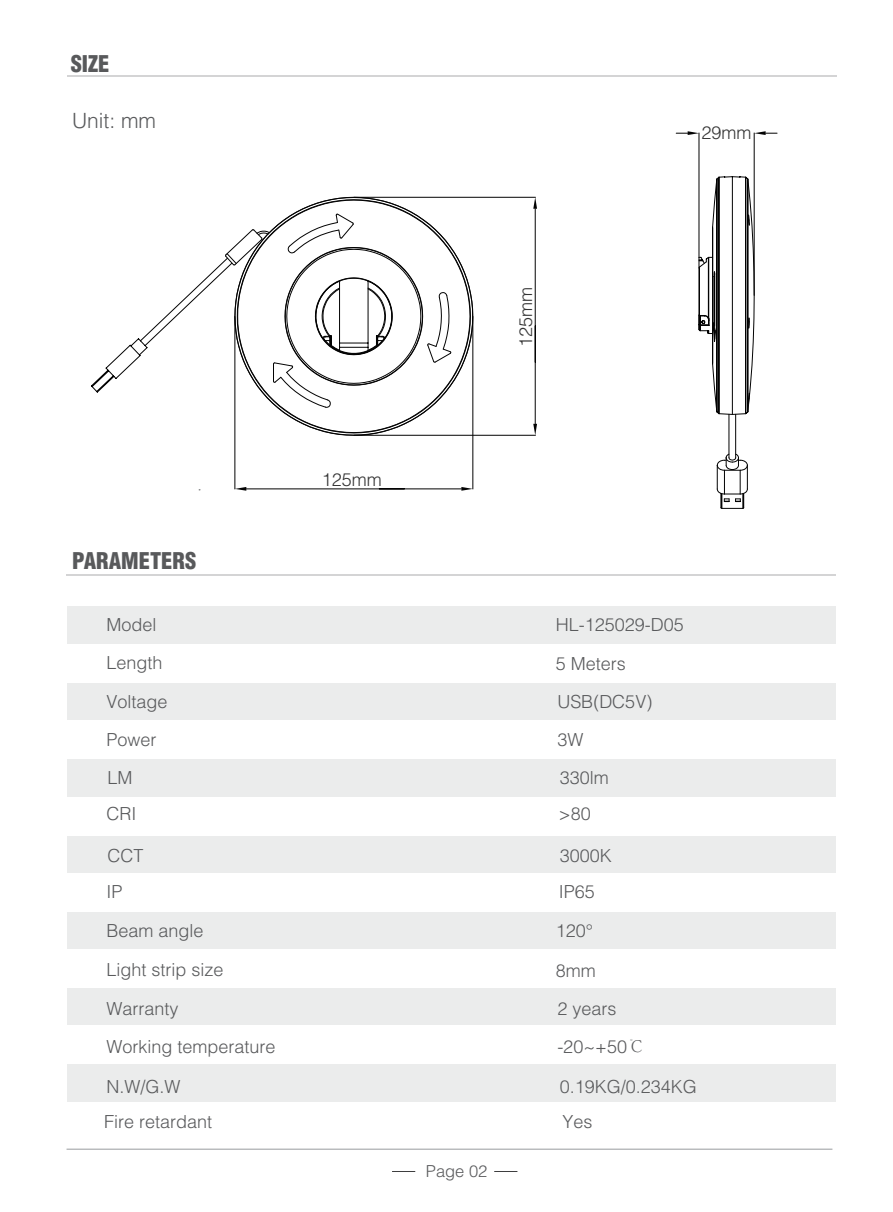
<style>
.page{position:relative;width:893px;height:1212px;background:#fff}
.page>*{position:absolute;margin:0;border:0;box-sizing:border-box;transform-origin:0 0}
.t1{font:900 condensed 22.5px "Helvetica";color:#58595b}
.t2{font:300 21px "Helvetica";color:#595a5c}
.t3{font:300 18px/38.2px "Helvetica";color:#595a5c}
.t4{font:300 18px "Helvetica";color:#343434}
.t5{font:300 16.5px "Helvetica";color:#595a5c}
.s1{font-family:"Adobe Song Std"}
</style>
<div class="page">
<hr style="left:67px;top:1149px;width:765px;height:1px;background:#999b9e">
<svg style="left:392px;top:1171px;width:23px;height:1px"></svg>
<svg style="left:494px;top:1171px;width:23px;height:1px"></svg>
<hr style="left:67px;top:75px;width:769px;height:2px;background:#d4d4d5">
<hr style="left:66px;top:574px;width:770px;height:2px;background:#d4d4d5">
<div style="left:67px;top:1063px;width:769px;height:38px;background:#ebecec"></div>
<div style="left:67px;top:987px;width:769px;height:38px;background:#ebecec"></div>
<div style="left:67px;top:911px;width:769px;height:38px;background:#ebecec"></div>
<div style="left:67px;top:835px;width:769px;height:38px;background:#ebecec"></div>
<div style="left:67px;top:759px;width:769px;height:38px;background:#ebecec"></div>
<div style="left:67px;top:683px;width:769px;height:38px;background:#ebecec"></div>
<div style="left:67px;top:606px;width:769px;height:39px;background:#ebecec"></div>
<svg style="left:91px;top:260px;width:134px;height:133px"></svg>
<svg style="left:328px;top:197px;width:145px;height:238px"></svg>
<svg style="left:277px;top:200px;width:193px;height:233px"></svg>
<hr style="left:235px;top:316px;width:1px;height:173px;background:#030303">
<hr style="left:473px;top:316px;width:1px;height:173px;background:#030303">
<hr style="left:246px;top:489px;width:158px;height:1px;background:#030303">
<hr style="left:379px;top:489px;width:82px;height:1px;background:#030303">
<svg style="left:235px;top:487px;width:11px;height:4px"></svg>
<svg style="left:461px;top:487px;width:12px;height:4px"></svg>
<hr style="left:354px;top:197px;width:181px;height:1px;background:#030303">
<hr style="left:354px;top:435px;width:181px;height:1px;background:#030303">
<hr style="left:535px;top:209px;width:1px;height:153px;background:#030303">
<hr style="left:535px;top:326px;width:1px;height:98px;background:#030303">
<svg style="left:533px;top:197px;width:4px;height:12px"></svg>
<svg style="left:533px;top:424px;width:4px;height:11px"></svg>
<svg style="left:698px;top:176px;width:56px;height:333px"></svg>
<hr style="left:699px;top:133px;width:1px;height:124px;background:#030303">
<hr style="left:754px;top:133px;width:1px;height:162px;background:#030303">
<svg style="left:676px;top:131px;width:23px;height:4px"></svg>
<svg style="left:754px;top:131px;width:23px;height:4px"></svg>
<svg style="left:225px;top:222px;width:226px;height:186px"></svg>
<p class="t1" style="left:71px;top:49px;width:40px">SIZE</p>
<p class="t2" style="left:72px;top:108px;width:86px">Unit: mm</p>
<p class="t4" style="left:702px;top:121px;width:52px">29mm</p>
<p class="t1" style="left:72px;top:547px;width:126px">PARAMETERS</p>
<p class="t3" style="left:107px;top:606px;width:63px">Model<br>Length<br>Voltage<br>Power</p>
<p class="t4" style="left:322px;top:468px;width:62px">125mm</p>
<p class="t4" style="left:515px;top:347px;width:62px;rotate:-90deg">125mm</p>
<p class="t3" style="left:556px;top:606px;width:130px">HL-125029-D05</p>
<p class="t3" style="left:556px;top:644px;width:72px">5 Meters</p>
<p class="t3" style="left:557px;top:682px;width:96px">USB(DC5V)<br>3W</p>
<p class="t3" style="left:108px;top:758px;width:27px">LM</p>
<p class="t3" style="left:560px;top:758px;width:51px">330lm</p>
<p class="t3" style="left:107px;top:794px;width:32px">CRI</p>
<p class="t3" style="left:559px;top:794px;width:33px">&gt;80</p>
<p class="t3" style="left:108px;top:837px;width:37px">CCT</p>
<p class="t3" style="left:560px;top:837px;width:54px">3000K</p>
<p class="t3" style="left:107px;top:873px;width:18px">IP</p>
<p class="t3" style="left:559px;top:873px;width:38px">IP65</p>
<p class="t3" style="left:107px;top:911px;width:99px">Beam angle</p>
<p class="t3" style="left:107px;top:951px;width:119px">Light strip size</p>
<p class="t3" style="left:556px;top:911px;width:39px">120°</p>
<p class="t3" style="left:556px;top:951px;width:41px">8mm</p>
<p class="t3" style="left:107px;top:989px;width:74px">Warranty</p>
<p class="t3" style="left:557px;top:989px;width:61px">2 years</p>
<p class="t3" style="left:107px;top:1027px;width:171px">Working temperature</p>
<p class="t3" style="left:557px;top:1027px;width:89px">-20~+50<span class="s1">℃</span></p>
<p class="t3" style="left:107px;top:1067px;width:76px">N.W/G.W</p>
<p class="t3" style="left:560px;top:1067px;width:139px">0.19KG/0.234KG</p>
<p class="t3" style="left:104px;top:1102px;width:110px">Fire retardant</p>
<p class="t3" style="left:563px;top:1102px;width:32px">Yes</p>
<p class="t5" style="left:426px;top:1160px;width:63px">Page 02</p>
</div>
